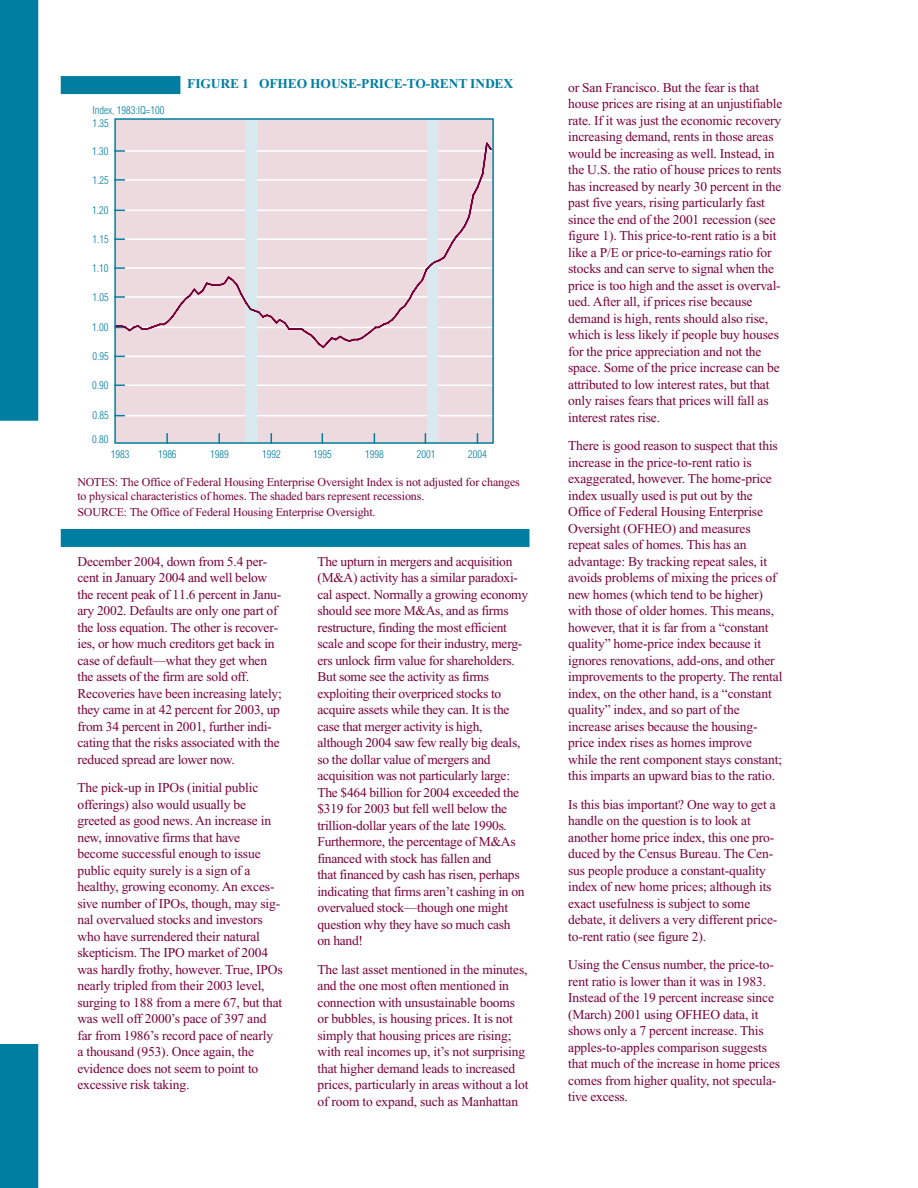
<style>
.page{position:relative;width:918px;height:1188px;background:#fff}
.page>*{position:absolute;margin:0;border:0;box-sizing:border-box;transform-origin:0 0}
.t1{font:13.5px/16.5px "Times";letter-spacing:-.01em;color:#79003b}
.t2{font:700 13.5px "Times";letter-spacing:-.01em;color:#007ea2}
.t3{font:12px/13.5px "Times";letter-spacing:-.01em;color:#79003b}
.t4{font:300 condensed 10.5px/12.8px "Helvetica";color:#007ea2}
</style>
<div class="page">
<div style="left:0;top:0;width:38px;height:421px;background:#007ea2"></div>
<div style="left:0;top:1044px;width:38px;height:144px;background:#007ea2"></div>
<div style="left:61px;top:76px;width:119px;height:18px;background:#007ea2"></div>
<div style="left:61px;top:529px;width:469px;height:18px;background:#007ea2"></div>
<div style="left:115px;top:119px;width:378px;height:324px;background:#eddadf"></div>
<hr style="left:117px;top:356px;width:376px;height:1px;background:#fff">
<hr style="left:117px;top:384px;width:376px;height:2px;background:#fff">
<hr style="left:117px;top:415px;width:376px;height:1px;background:#fff">
<div style="left:245px;top:121px;width:12px;height:322px;background:#d8eaf0"></div>
<div style="left:427px;top:121px;width:11px;height:322px;background:#d8eaf0"></div>
<svg style="left:166px;top:434px;width:2px;height:7px"></svg>
<svg style="left:218px;top:434px;width:2px;height:7px"></svg>
<svg style="left:117px;top:384px;width:7px;height:2px"></svg>
<svg style="left:117px;top:142px;width:374px;height:206px"></svg>
<div style="left:114px;top:118px;width:380px;height:326px;border:2px solid #007ea2"></div>
<p class="t4" style="left:93px;top:105px;width:74px">Index, 1983:IQ=100<br>1.35</p>
<p class="t4" style="left:92px;top:145px;width:18px">1.30</p>
<p class="t4" style="left:93px;top:174px;width:18px">1.25</p>
<p class="t4" style="left:92px;top:205px;width:18px">1.20</p>
<p class="t4" style="left:93px;top:234px;width:18px">1.15</p>
<p class="t4" style="left:92px;top:263px;width:18px">1.10</p>
<p class="t4" style="left:93px;top:292px;width:18px">1.05</p>
<p class="t4" style="left:92px;top:322px;width:18px">1.00</p>
<p class="t4" style="left:93px;top:351px;width:18px">0.95</p>
<p class="t4" style="left:92px;top:380px;width:18px">0.90</p>
<p class="t4" style="left:93px;top:410px;width:18px">0.85</p>
<p class="t4" style="left:92px;top:433px;width:18px">0.80</p>
<p class="t2" style="left:187px;top:78px;width:327px">FIGURE 1 OFHEO HOUSE-PRICE-TO-RENT INDEX</p>
<p class="t4" style="left:111px;top:449px;width:20px">1983</p>
<p class="t4" style="left:158px;top:449px;width:20px">1986</p>
<p class="t4" style="left:210px;top:449px;width:20px">1989</p>
<p class="t4" style="left:262px;top:449px;width:20px">1992</p>
<p class="t4" style="left:313px;top:449px;width:20px">1995</p>
<p class="t4" style="left:365px;top:449px;width:20px">1998</p>
<p class="t4" style="left:417px;top:449px;width:20px">2001</p>
<p class="t4" style="left:468px;top:449px;width:20px">2004</p>
<p class="t3" style="left:77px;top:477px;width:444px">NOTES: The Office of Federal Housing Enterprise Oversight Index is not adjusted for changes to physical characteristics of homes. The shaded bars represent recessions.</p>
<p class="t3" style="left:77px;top:507px;width:300px">SOURCE: The Office of Federal Housing Enterprise Oversight.</p>
<p class="t1" style="left:77px;top:554px;width:206px">December 2004, down from 5.4 per&shy;cent in January 2004 and well below the recent peak of 11.6 percent in Janu&shy;ary 2002. Defaults are only one part of the loss equation. The other is recover&shy;ies, or how much creditors get back in case of default—what they get when the assets of the firm are sold off.<br>Recoveries have been increasing lately; they came in at 42 percent for 2003, up from 34 percent in 2001, further indi&shy;cating that the risks associated with the reduced spread are lower now.</p>
<p class="t1" style="left:77px;top:781px;width:207px">The pick-up in IPOs (initial public offerings) also would usually be greeted as good news. An increase in new, innovative firms that have become successful enough to issue public equity surely is a sign of a healthy, growing economy. An exces&shy;sive number of IPOs, though, may sig&shy;nal overvalued stocks and investors who have surrendered their natural skepticism. The IPO market of 2004 was hardly frothy, however. True, IPOs nearly tripled from their 2003 level, surging to 188 from a mere 67, but that was well off 2000’s pace of 397 and far from 1986’s record pace of nearly<br>a thousand (953). Once again, the evidence does not seem to point to excessive risk taking.</p>
<p class="t1" style="left:317px;top:554px;width:212px">The upturn in mergers and acquisition (M&amp;A) activity has a similar paradoxi&shy;cal aspect. Normally a growing economy should see more M&amp;As, and as firms restructure, finding the most efficient scale and scope for their industry, merg&shy;ers unlock firm value for shareholders.<br>But some see the activity as firms exploiting their overpriced stocks to acquire assets while they can. It is the case that merger activity is high, although 2004 saw few really big deals, so the dollar value of mergers and acquisition was not particularly large:<br>The $464 billion for 2004 exceeded the $319 for 2003 but fell well below the trillion-dollar years of the late 1990s.<br>Furthermore, the percentage of M&amp;As financed with stock has fallen and<br>that financed by cash has risen, perhaps indicating that firms aren’t cashing in on overvalued stock—though one might question why they have so much cash<br>on hand!</p>
<p class="t1" style="left:317px;top:962px;width:213px">The last asset mentioned in the minutes, and the one most often mentioned in connection with unsustainable booms or bubbles, is housing prices. It is not simply that housing prices are rising; with real incomes up, it’s not surprising that higher demand leads to increased prices, particularly in areas without a lot of room to expand, such as Manhattan</p>
<p class="t1" style="left:568px;top:80px;width:216px">or San Francisco. But the fear is that house prices are rising at an unjustifiable rate. If it was just the economic recovery increasing demand, rents in those areas would be increasing as well. Instead, in the U.S. the ratio of house prices to rents has increased by nearly 30 percent in the past five years, rising particularly fast since the end of the 2001 recession (see figure 1). This price-to-rent ratio is a bit like a P/E or price-to-earnings ratio for stocks and can serve to signal when the price is too high and the asset is overval&shy;ued. After all, if prices rise because demand is high, rents should also rise, which is less likely if people buy houses for the price appreciation and not the space. Some of the price increase can be attributed to low interest rates, but that only raises fears that prices will fall as interest rates rise.</p>
<p class="t1" style="left:568px;top:439px;width:216px">There is good reason to suspect that this increase in the price-to-rent ratio is exaggerated, however. The home-price index usually used is put out by the Office of Federal Housing Enterprise Oversight (OFHEO) and measures repeat sales of homes. This has an advantage: By tracking repeat sales, it avoids problems of mixing the prices of new homes (which tend to be higher) with those of older homes. This means, however, that it is far from a “constant quality” home-price index because it ignores renovations, add-ons, and other improvements to the property. The rental index, on the other hand, is a “constant quality” index, and so part of the increase arises because the housing&shy;price index rises as homes improve while the rent component stays constant; this imparts an upward bias to the ratio.</p>
<p class="t1" style="left:568px;top:797px;width:211px">Is this bias important? One way to get a handle on the question is to look at another home price index, this one pro&shy;duced by the Census Bureau. The Cen&shy;sus people produce a constant-quality index of new home prices; although its exact usefulness is subject to some debate, it delivers a very different price&shy;to-rent ratio (see figure 2).</p>
<p class="t1" style="left:568px;top:958px;width:214px">Using the Census number, the price-to&shy;rent ratio is lower than it was in 1983.<br>Instead of the 19 percent increase since (March) 2001 using OFHEO data, it shows only a 7 percent increase. This apples-to-apples comparison suggests that much of the increase in home prices comes from higher quality, not specula&shy;tive excess.</p>
</div>
